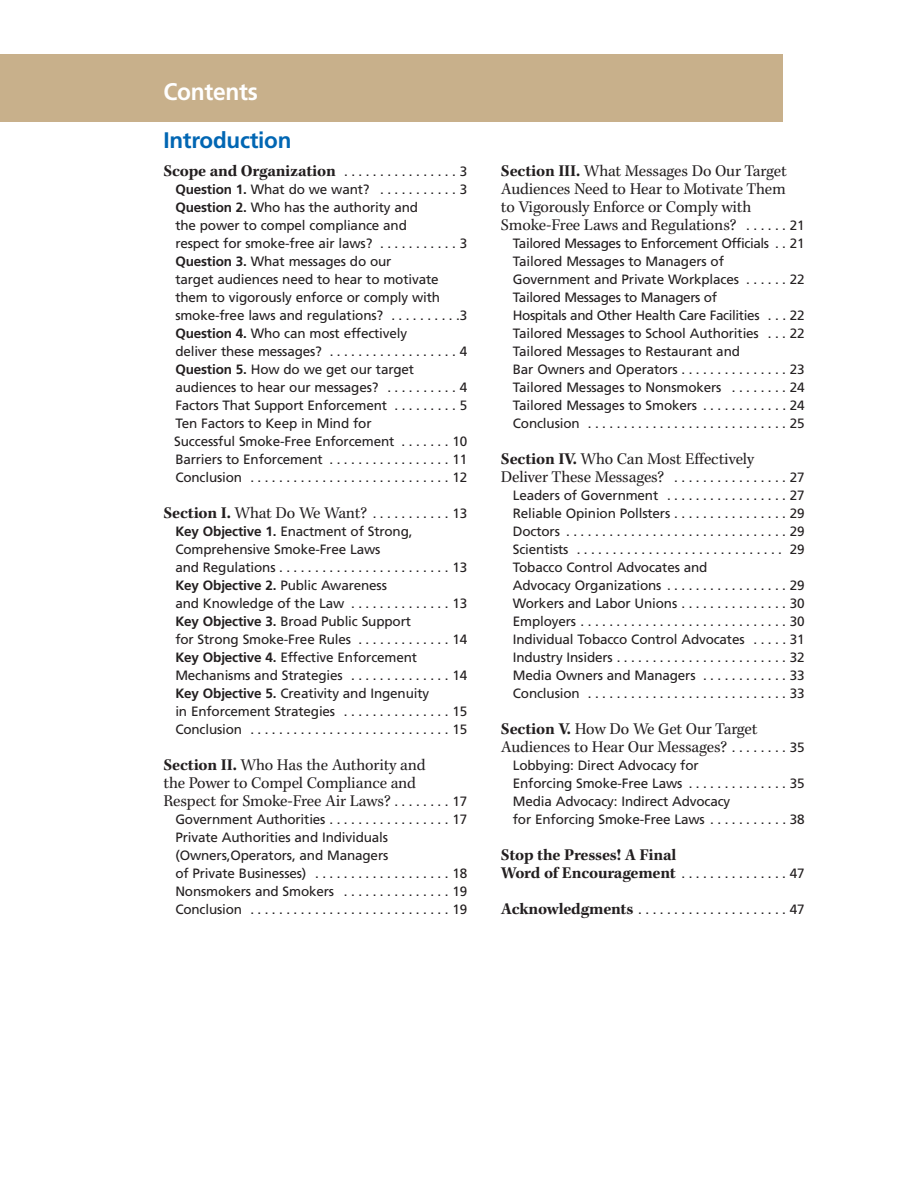
<style>
.page{position:relative;width:918px;height:1188px;background:#fff}
.page>*{position:absolute;margin:0;border:0;box-sizing:border-box;transform-origin:0 0}
.t1{font:700 24px "Frutiger";letter-spacing:-.01em;color:#fff;scale:.95 1}
.t2{font:700 22.5px "Frutiger";letter-spacing:-.01em;color:#0166b3}
.t3{font:16.5px/18px "Kepler";letter-spacing:-.01em;color:#231f20}
.t4{font:700 16.5px/18px "Kepler";letter-spacing:-.01em;color:#231f20}
.t5{font:13.5px/18px "Frutiger";letter-spacing:-.01em;color:#231f20}
.s1{font-family:"Frutiger";font-weight:400;font-size:13.5px}
.s2{font-weight:700}
.s3{font-family:"Frutiger";font-size:13.5px}
.s4{font-family:"Kepler";font-weight:700;font-size:16.5px}
</style>
<div class="page">
<div style="left:0;top:54px;width:783px;height:68px;background:#c8b08b"></div>
<h1 class="t1" style="left:163px;top:82px;width:101px">Contents</h1>
<h2 class="t2" style="left:163px;top:131px;width:130px">Introduction</h2>
<p class="t4" style="left:163px;top:163px;width:305px">Scope and Organization <span class="s1">. . . . . . . . . . . . . . . . 3</span></p>
<p class="t5" style="left:174px;top:182px;width:294px"><span class="s2">Question 1.</span> What do we want? . . . . . . . . . . . 3<br><span class="s2">Question 2.</span> Who has the authority and<br>the power to compel compliance and<br>respect for smoke-free air laws? . . . . . . . . . . . 3<br><span class="s2">Question 3.</span> What messages do our<br>target audiences need to hear to motivate them to vigorously enforce or comply with smoke-free laws and regulations? . . . . . . . . . .3<br><span class="s2">Question 4.</span> Who can most effectively<br>deliver these messages? . . . . . . . . . . . . . . . . . . 4<br><span class="s2">Question 5.</span> How do we get our target audiences to hear our messages? . . . . . . . . . . 4<br>Factors That Support Enforcement . . . . . . . . . 5<br>Ten Factors to Keep in Mind for<br>Successful Smoke-Free Enforcement . . . . . . . 10<br>Barriers to Enforcement . . . . . . . . . . . . . . . . . 11<br>Conclusion . . . . . . . . . . . . . . . . . . . . . . . . . . . . 12</p>
<p class="t3" style="left:163px;top:505px;width:305px"><span class="s2">Section I.</span> What Do We Want? <span class="s3">. . . . . . . . . . . 13</span></p>
<p class="t5" style="left:175px;top:524px;width:293px"><span class="s2">Key Objective 1.</span> Enactment of Strong, Comprehensive Smoke-Free Laws<br>and Regulations . . . . . . . . . . . . . . . . . . . . . . . . 13<br><span class="s2">Key Objective 2.</span> Public Awareness<br>and Knowledge of the Law . . . . . . . . . . . . . . 13<br><span class="s2">Key Objective 3.</span> Broad Public Support<br>for Strong Smoke-Free Rules . . . . . . . . . . . . . 14<br><span class="s2">Key Objective 4.</span> Effective Enforcement Mechanisms and Strategies . . . . . . . . . . . . . . 14<br><span class="s2">Key Objective 5.</span> Creativity and Ingenuity<br>in Enforcement Strategies . . . . . . . . . . . . . . . 15<br>Conclusion . . . . . . . . . . . . . . . . . . . . . . . . . . . . 15</p>
<p class="t3" style="left:163px;top:757px;width:305px"><span class="s2">Section II.</span> Who Has the Authority and<br>the Power to Compel Compliance and<br>Respect for Smoke-Free Air Laws? <span class="s3">. . . . . . . . 17</span></p>
<p class="t5" style="left:175px;top:812px;width:293px">Government Authorities . . . . . . . . . . . . . . . . . 17<br>Private Authorities and Individuals (Owners,Operators, and Managers<br>of Private Businesses) . . . . . . . . . . . . . . . . . . . 18<br>Nonsmokers and Smokers . . . . . . . . . . . . . . . 19<br>Conclusion . . . . . . . . . . . . . . . . . . . . . . . . . . . . 19</p>
<p class="t3" style="left:501px;top:163px;width:305px"><span class="s2">Section III.</span> What Messages Do Our Target Audiences Need to Hear to Motivate Them<br>to Vigorously Enforce or Comply with Smoke-Free Laws and Regulations? <span class="s3">. . . . . . 21</span></p>
<p class="t5" style="left:513px;top:235px;width:293px">Tailored Messages to Enforcement Officials . . 21<br>Tailored Messages to Managers of<br>Government and Private Workplaces . . . . . . 22<br>Tailored Messages to Managers of<br>Hospitals and Other Health Care Facilities . . . 22<br>Tailored Messages to School Authorities . . . 22<br>Tailored Messages to Restaurant and<br>Bar Owners and Operators . . . . . . . . . . . . . . . 23<br>Tailored Messages to Nonsmokers . . . . . . . . 24<br>Tailored Messages to Smokers . . . . . . . . . . . . 24<br>Conclusion . . . . . . . . . . . . . . . . . . . . . . . . . . . . 25</p>
<p class="t3" style="left:501px;top:451px;width:305px"><span class="s2">Section IV.</span> Who Can Most Effectively<br>Deliver These Messages? <span class="s3">. . . . . . . . . . . . . . . . 27</span></p>
<p class="t5" style="left:513px;top:487px;width:293px">Leaders of Government . . . . . . . . . . . . . . . . . 27<br>Reliable Opinion Pollsters . . . . . . . . . . . . . . . . 29<br>Doctors . . . . . . . . . . . . . . . . . . . . . . . . . . . . . . . 29<br>Scientists . . . . . . . . . . . . . . . . . . . . . . . . . . . . . 29<br>Tobacco Control Advocates and<br>Advocacy Organizations . . . . . . . . . . . . . . . . . 29<br>Workers and Labor Unions . . . . . . . . . . . . . . . 30<br>Employers . . . . . . . . . . . . . . . . . . . . . . . . . . . . . 30<br>Individual Tobacco Control Advocates . . . . . 31<br>Industry Insiders . . . . . . . . . . . . . . . . . . . . . . . . 32<br>Media Owners and Managers . . . . . . . . . . . . 33<br>Conclusion . . . . . . . . . . . . . . . . . . . . . . . . . . . . 33</p>
<p class="t3" style="left:501px;top:721px;width:305px"><span class="s2">Section V.</span> How Do We Get Our Target<br>Audiences to Hear Our Messages? <span class="s3">. . . . . . . . 35</span></p>
<p class="t5" style="left:513px;top:757px;width:293px">Lobbying: Direct Advocacy for<br>Enforcing Smoke-Free Laws . . . . . . . . . . . . . . 35<br>Media Advocacy: Indirect Advocacy<br>for Enforcing Smoke-Free Laws . . . . . . . . . . . 38</p>
<p class="t4" style="left:501px;top:847px;width:305px">Stop the Presses! A Final<br>Word of Encouragement <span class="s1">. . . . . . . . . . . . . . . 47</span></p>
<p class="t5" style="left:501px;top:901px;width:305px"><span class="s4">Acknowledgments</span> . . . . . . . . . . . . . . . . . . . . . 47</p>
</div>
